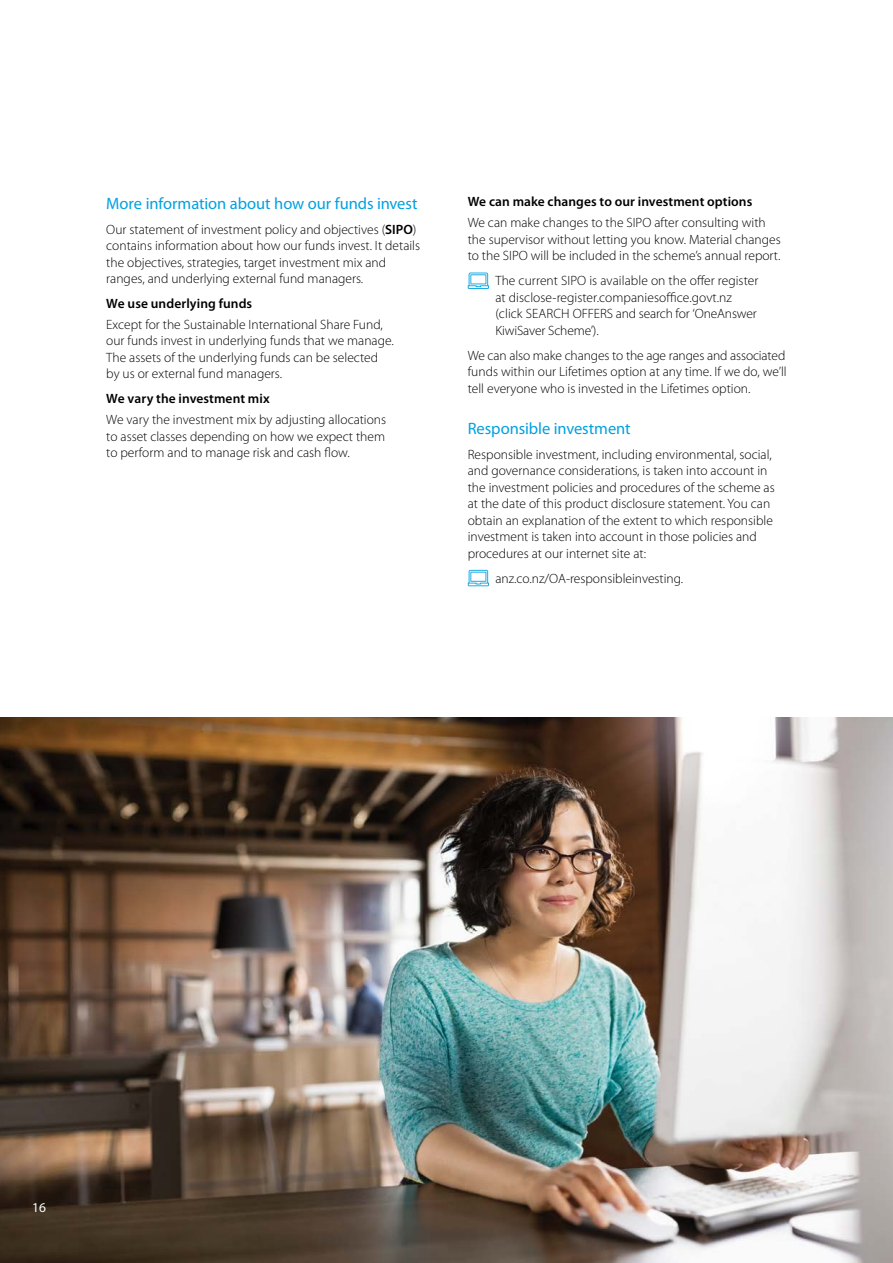
<style>
.page{position:relative;width:893px;height:1263px;background:#fff}
.page>*{position:absolute;margin:0;border:0;box-sizing:border-box;transform-origin:0 0}
.t1{font:16.5px "Myriad Pro";letter-spacing:-.005em;color:#00a1e0}
.t2{font:300 13.5px/16.5px "Myriad Pro";color:#000}
.t3{font:600 13.5px "Myriad Pro";letter-spacing:.005em;color:#000}
.t4{font:13.5px "Myriad Pro";color:#fff}
.s1{font-weight:600}
</style>
<div class="page">
<svg style="left:468px;top:273px;width:21px;height:16px"></svg>
<svg style="left:468px;top:570px;width:21px;height:16px"></svg>
<img style="left:0;top:718px;width:893px;height:545px">
<p class="t1" style="left:106px;top:193px;width:313px">More information about how our funds invest</p>
<p class="t2" style="left:106px;top:221px;width:315px">Our statement of investment policy and objectives (<span class="s1">SIPO</span>) contains information about how our funds invest. It details the objectives, strategies, target investment mix and ranges, and underlying external fund managers.</p>
<p class="t3" style="left:106px;top:295px;width:147px">We use underlying funds</p>
<p class="t2" style="left:106px;top:316px;width:289px">Except for the Sustainable International Share Fund, our funds invest in underlying funds that we manage.<br>The assets of the underlying funds can be selected by us or external fund managers.</p>
<p class="t3" style="left:106px;top:390px;width:165px">We vary the investment mix</p>
<p class="t2" style="left:106px;top:411px;width:281px;text-align:justify">We vary the investment mix by adjusting allocations to asset classes depending on how we expect them to perform and to manage risk and cash flow.</p>
<p class="t3" style="left:468px;top:193px;width:286px">We can make changes to our investment options</p>
<p class="t2" style="left:468px;top:214px;width:315px">We can make changes to the SIPO after consulting with the supervisor without letting you know. Material changes to the SIPO will be included in the scheme’s annual report.</p>
<p class="t2" style="left:495px;top:272px;width:265px">The current SIPO is available on the offer register at disclose-register.companiesoffice.govt.nz (click SEARCH OFFERS and search for ‘OneAnswer KiwiSaver Scheme’).</p>
<p class="t2" style="left:468px;top:347px;width:320px;text-align:justify">We can also make changes to the age ranges and associated funds within our Lifetimes option at any time. If we do, we’ll tell everyone who is invested in the Lifetimes option.</p>
<p class="t1" style="left:468px;top:418px;width:164px">Responsible investment</p>
<p class="t2" style="left:468px;top:446px;width:309px">Responsible investment, including environmental, social, and governance considerations, is taken into account in the investment policies and procedures of the scheme as at the date of this product disclosure statement. You can obtain an explanation of the extent to which responsible investment is taken into account in those policies and procedures at our internet site at:</p>
<p class="t2" style="left:495px;top:570px;width:189px">anz.co.nz/OA-responsibleinvesting.</p>
<p class="t4" style="left:32px;top:1199px;width:15px">16</p>
</div>
